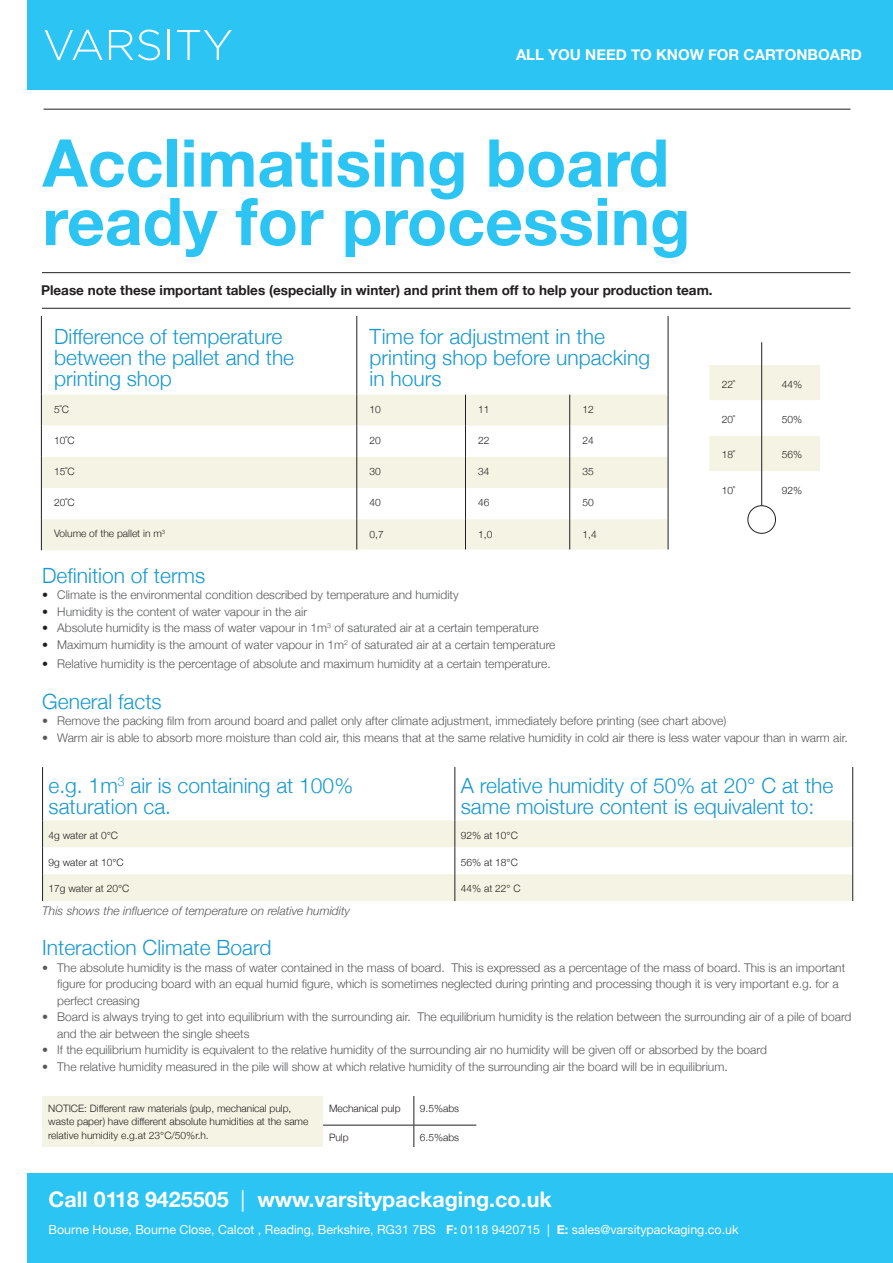
<style>
.page{position:relative;width:893px;height:1263px;background:#fff}
.page>*{position:absolute;margin:0;border:0;box-sizing:border-box;transform-origin:0 0}
.t1{font:700 66px/58.5px "Helvetica Neue";color:#2bc4f3}
.t2{font:700 21.45px "Helvetica Neue";color:#fff}
.t3{font:300 21px/21px "Helvetica Neue";color:#1798cf}
.t4{font:700 15px "Helvetica Neue";color:#fff}
.t5{font:700 13.5px "Helvetica Neue";color:#231f20}
.t6{font:12.45px "Helvetica Neue";color:#fff}
.t7{font:300 12px/16.5px "Helvetica Neue";color:#57585a}
.t8{font:italic 300 12px "Helvetica Neue";color:#57585a}
.t9{font:300 10.2px/13.5px "Helvetica Neue";color:#231f20}
.s1{color:#231f20}
.s2{font-weight:400}
.s3{font-weight:700}
</style>
<div class="page">
<svg style="left:43px;top:820px;width:809px;height:81px;fill:#f5f4e4"></svg>
<hr style="left:42px;top:767px;width:1px;height:53px;background:#231f20">
<hr style="left:455px;top:767px;width:1px;height:53px;background:#231f20">
<hr style="left:852px;top:767px;width:1px;height:53px;background:#231f20">
<svg style="left:42px;top:820px;width:1px;height:81px"></svg>
<svg style="left:455px;top:820px;width:1px;height:81px"></svg>
<svg style="left:852px;top:820px;width:1px;height:81px"></svg>
<div style="left:42px;top:1096px;width:281px;height:51px;background:#f5f4e4"></div>
<hr style="left:323px;top:1125px;width:91px;height:1px;background:#231f20">
<hr style="left:414px;top:1125px;width:62px;height:1px;background:#231f20">
<svg style="left:414px;top:1096px;width:1px;height:51px"></svg>
<div style="left:27px;top:0;width:866px;height:90px;background:#2bc4f3"></div>
<svg style="left:45px;top:30px;width:58px;height:30px"></svg>
<svg style="left:109px;top:30px;width:51px;height:30px"></svg>
<hr style="left:168px;top:30px;width:2px;height:30px;background:#fff">
<svg style="left:177px;top:30px;width:55px;height:30px"></svg>
<hr style="left:44px;top:109px;width:806px;height:1px;background:#231f20">
<hr style="left:42px;top:272px;width:808px;height:1px;background:#231f20">
<hr style="left:42px;top:308px;width:808px;height:1px;background:#231f20">
<div style="left:42px;top:395px;width:626px;height:155px;background:#f5f4e4"></div>
<svg style="left:42px;top:426px;width:626px;height:93px"></svg>
<hr style="left:356px;top:549px;width:109px;height:2px;background:#fff">
<hr style="left:465px;top:549px;width:105px;height:2px;background:#fff">
<hr style="left:570px;top:549px;width:98px;height:2px;background:#fff">
<hr style="left:41px;top:316px;width:1px;height:79px;background:#231f20">
<hr style="left:356px;top:316px;width:1px;height:79px;background:#231f20">
<hr style="left:668px;top:316px;width:1px;height:79px;background:#231f20">
<hr style="left:41px;top:395px;width:1px;height:31px;background:#231f20">
<hr style="left:356px;top:395px;width:1px;height:31px;background:#231f20">
<hr style="left:465px;top:395px;width:1px;height:31px;background:#231f20">
<hr style="left:569px;top:395px;width:1px;height:31px;background:#231f20">
<hr style="left:668px;top:395px;width:1px;height:31px;background:#231f20">
<hr style="left:41px;top:426px;width:1px;height:31px;background:#231f20">
<hr style="left:356px;top:426px;width:1px;height:31px;background:#231f20">
<hr style="left:465px;top:426px;width:1px;height:31px;background:#231f20">
<hr style="left:569px;top:426px;width:1px;height:31px;background:#231f20">
<hr style="left:668px;top:426px;width:1px;height:31px;background:#231f20">
<hr style="left:41px;top:457px;width:1px;height:31px;background:#231f20">
<hr style="left:356px;top:457px;width:1px;height:31px;background:#231f20">
<hr style="left:465px;top:457px;width:1px;height:31px;background:#231f20">
<hr style="left:569px;top:457px;width:1px;height:31px;background:#231f20">
<hr style="left:668px;top:457px;width:1px;height:31px;background:#231f20">
<hr style="left:41px;top:488px;width:1px;height:31px;background:#231f20">
<hr style="left:356px;top:488px;width:1px;height:31px;background:#231f20">
<hr style="left:465px;top:488px;width:1px;height:31px;background:#231f20">
<hr style="left:569px;top:488px;width:1px;height:31px;background:#231f20">
<hr style="left:668px;top:488px;width:1px;height:31px;background:#231f20">
<hr style="left:41px;top:519px;width:1px;height:31px;background:#231f20">
<hr style="left:356px;top:519px;width:1px;height:30px;background:#231f20">
<hr style="left:465px;top:519px;width:1px;height:30px;background:#231f20">
<hr style="left:569px;top:519px;width:1px;height:30px;background:#231f20">
<hr style="left:668px;top:519px;width:1px;height:30px;background:#231f20">
<svg style="left:709px;top:365px;width:111px;height:141px"></svg>
<hr style="left:761px;top:342px;width:1px;height:170px;background:#231f20">
<div style="left:748px;top:506px;width:27px;height:27px;background:#fff;border-radius:50%"></div>
<div style="left:748px;top:505px;width:28px;height:29px;border:1px solid #231f20;border-radius:50%"></div>
<div style="left:27px;top:1173px;width:866px;height:90px;background:#2bc4f3"></div>
<p class="t4" style="left:516px;top:45px;width:347px">All you need to know for cartonboard</p>
<h1 class="t1" style="left:43px;top:132px;width:649px">Acclimatising board ready for processing</h1>
<p class="t5" style="left:41px;top:282px;width:673px">Please note these important tables (especially in winter) and print them off to help your production team.</p>
<h3 class="t3" style="left:54px;top:326px;width:242px">Difference of temperature between the pallet and the printing shop</h3>
<h3 class="t3" style="left:370px;top:326px;width:282px">Time for adjustment in the printing shop before unpacking in hours</h3>
<p class="t9" style="left:54px;top:402px;width:16px">5˚C</p>
<p class="t9" style="left:370px;top:402px;width:13px">10</p>
<p class="t9" style="left:478px;top:402px;width:13px">11</p>
<p class="t9" style="left:582px;top:402px;width:13px">12</p>
<p class="t9" style="left:54px;top:433px;width:22px">10˚C</p>
<p class="t9" style="left:370px;top:433px;width:13px">20</p>
<p class="t9" style="left:478px;top:433px;width:13px">22</p>
<p class="t9" style="left:582px;top:433px;width:13px">24</p>
<p class="t9" style="left:54px;top:465px;width:22px">15˚C</p>
<p class="t9" style="left:370px;top:465px;width:13px">30</p>
<p class="t9" style="left:478px;top:465px;width:13px">34</p>
<p class="t9" style="left:582px;top:465px;width:13px">35</p>
<p class="t9" style="left:54px;top:496px;width:22px">20˚C</p>
<p class="t9" style="left:370px;top:496px;width:13px">40</p>
<p class="t9" style="left:478px;top:496px;width:13px">46</p>
<p class="t9" style="left:582px;top:496px;width:13px">50</p>
<p class="t9" style="left:54px;top:527px;width:112px">Volume of the pallet in m<sup>3</sup></p>
<p class="t9" style="left:370px;top:527px;width:16px">0,7</p>
<p class="t9" style="left:478px;top:527px;width:16px">1,0</p>
<p class="t9" style="left:582px;top:527px;width:16px">1,4</p>
<p class="t9" style="left:722px;top:377px;width:15px">22˚</p>
<p class="t9" style="left:782px;top:377px;width:22px">44%</p>
<p class="t9" style="left:722px;top:412px;width:15px">20˚</p>
<p class="t9" style="left:782px;top:412px;width:22px">50%</p>
<p class="t9" style="left:722px;top:448px;width:15px">18˚</p>
<p class="t9" style="left:782px;top:448px;width:22px">56%</p>
<p class="t9" style="left:722px;top:483px;width:15px">10˚</p>
<p class="t9" style="left:782px;top:483px;width:22px">92%</p>
<h3 class="t3" style="left:42px;top:564px;width:164px">Definition of terms</h3>
<p class="t7" style="left:42px;top:586px;width:418px"><span class="s1">•</span> Climate is the environmental condition described by temperature and humidity</p>
<p class="t7" style="left:42px;top:603px;width:266px"><span class="s1">•</span> Humidity is the content of water vapour in the air</p>
<p class="t7" style="left:42px;top:619px;width:498px"><span class="s1">•</span> Absolute humidity is the mass of water vapour in 1m<sup>3</sup> of saturated air at a certain temperature</p>
<p class="t7" style="left:42px;top:636px;width:515px"><span class="s1">•</span> Maximum humidity is the amount of water vapour in 1m<sup>2</sup> of saturated air at a certain temperature</p>
<p class="t7" style="left:42px;top:655px;width:510px"><span class="s1">•</span> Relative humidity is the percentage of absolute and maximum humidity at a certain temperature.</p>
<h3 class="t3" style="left:42px;top:690px;width:121px">General facts</h3>
<p class="t7" style="left:42px;top:712px;width:686px">• Remove the packing film from around board and pallet only after climate adjustment, immediately before printing (see chart above)</p>
<p class="t7" style="left:42px;top:729px;width:807px">• Warm air is able to absorb more moisture than cold air, this means that at the same relative humidity in cold air there is less water vapour than in warm air.</p>
<h3 class="t3" style="left:49px;top:775px;width:306px">e.g. 1m<sup>3</sup> air is containing at 100% saturation ca.</h3>
<h3 class="t3" style="left:461px;top:775px;width:374px">A relative humidity of 50% at 20° C at the same moisture content is equivalent to:</h3>
<p class="t9" style="left:49px;top:828px;width:71px">4g water at 0°C</p>
<p class="t9" style="left:461px;top:828px;width:58px">92% at 10°C</p>
<p class="t9" style="left:49px;top:855px;width:77px">9g water at 10°C</p>
<p class="t9" style="left:461px;top:855px;width:58px">56% at 18°C</p>
<p class="t9" style="left:49px;top:882px;width:82px">17g water at 20°C</p>
<p class="t9" style="left:461px;top:882px;width:61px">44% at 22° C</p>
<p class="t8" style="left:42px;top:903px;width:309px">This shows the influence of temperature on relative humidity</p>
<h3 class="t3" style="left:42px;top:936px;width:231px">Interaction Climate Board</h3>
<p class="t7" style="left:57px;top:959px;width:789px;text-indent:-15px">• The absolute humidity is the mass of water contained in the mass of board. This is expressed as a percentage of the mass of board. This is an important figure for producing board with an equal humid figure, which is sometimes neglected during printing and processing though it is very important e.g. for a perfect creasing</p>
<p class="t7" style="left:57px;top:1008px;width:796px;text-indent:-15px">• Board is always trying to get into equilibrium with the surrounding air. The equilibrium humidity is the relation between the surrounding air of a pile of board and the air between the single sheets</p>
<p class="t7" style="left:42px;top:1041px;width:726px">• If the equilibrium humidity is equivalent to the relative humidity of the surrounding air no humidity will be given off or absorbed by the board</p>
<p class="t7" style="left:42px;top:1058px;width:687px">• The relative humidity measured in the pile will show at which relative humidity of the surrounding air the board will be in equilibrium.</p>
<p class="t9" style="left:48px;top:1101px;width:262px">NOTICE: Different raw materials (pulp, mechanical pulp, waste paper) have different absolute humidities at the same relative humidity e.g.at 23°C/50%r.h.</p>
<p class="t9" style="left:329px;top:1101px;width:73px">Mechanical pulp</p>
<p class="t9" style="left:420px;top:1101px;width:41px">9.5%abs</p>
<p class="t9" style="left:329px;top:1130px;width:21px">Pulp</p>
<p class="t9" style="left:420px;top:1130px;width:41px">6.5%abs</p>
<h2 class="t2" style="left:49px;top:1186px;width:505px">Call 0118 9425505 <span class="s2">|</span> www.varsitypackaging.co.uk</h2>
<p class="t6" style="left:49px;top:1222px;width:692px">Bourne House, Bourne Close, Calcot , Reading, Berkshire, RG31 7BS <span class="s3">F:</span> 0118 9420715 | <span class="s3">E:</span> sales@varsitypackaging.co.uk</p>
</div>
